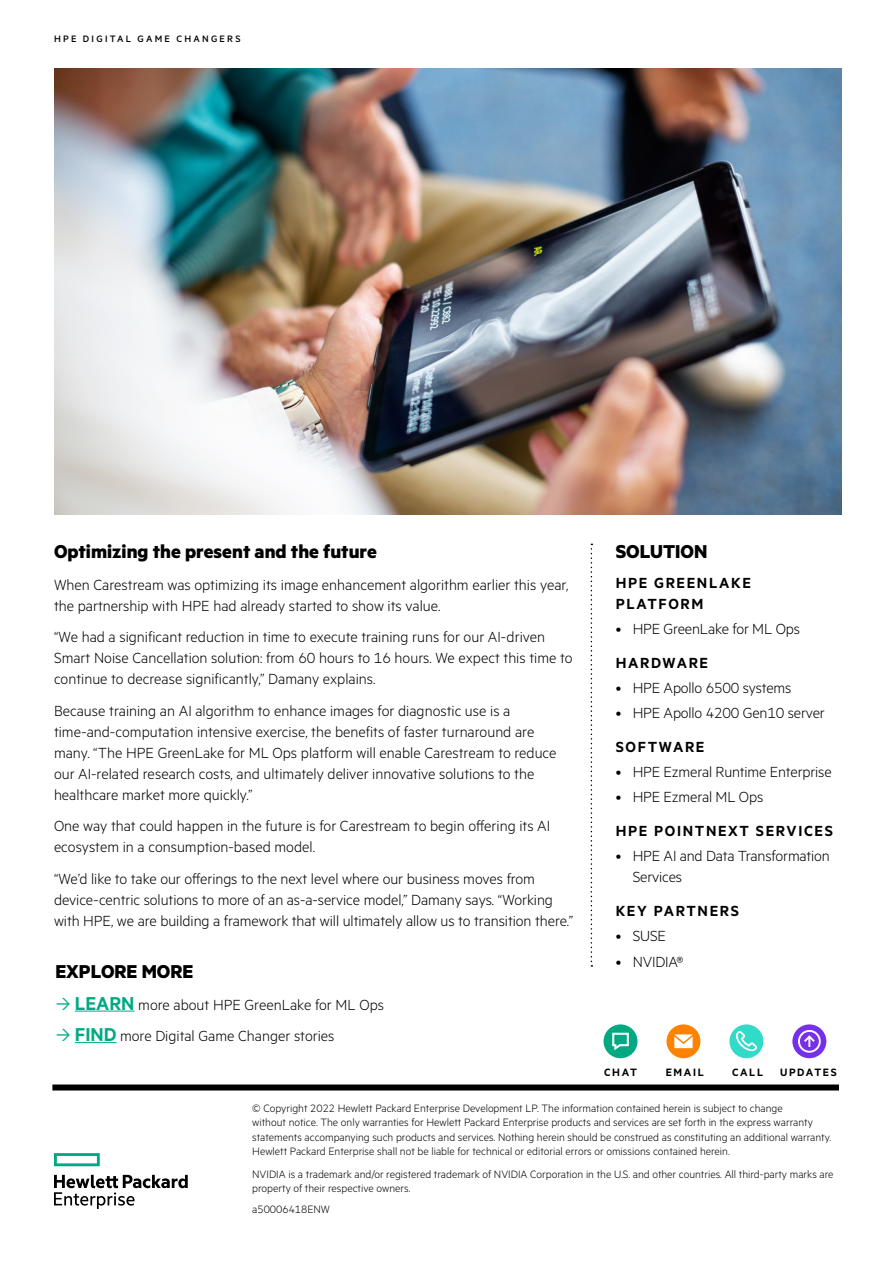
<style>
.page{position:relative;width:893px;height:1263px;background:#fff}
.page>*{position:absolute;margin:0;border:0;box-sizing:border-box;transform-origin:0 0}
.Body_subheading_Metr{font:700 21px "Metric HPE";color:#000}
.Subheading_MetricHPE{font:700 21px "Metric HPE";color:#000}
.Body_text_MetricHPE{font:300 16.5px/21px "Metric HPE";color:#000}
.Sidebar_headline_Met{font:600 16.5px/21px "Metric HPE";letter-spacing:.1em;color:#000}
.Copyright_info_Metri{font:300 12px/14.4px "Metric HPE";color:#000}
.Copyright_without_le{font:300 12px/14.4px "Metric HPE";color:#000}
.t1{font:600 12px "Metric HPE";letter-spacing:.14em;color:#000}
.t2{font:500 10.5px "Metric HPE";letter-spacing:.215em;color:#000}
.s1{font-weight:600;font-size:21px;color:#01a982}
</style>
<div class="page">
<svg style="left:591px;top:544px;width:1px;height:423px"></svg>
<img style="left:54px;top:68px;width:788px;height:446px">
<svg style="left:54px;top:1153px;width:46px;height:13px"></svg>
<svg style="left:54px;top:1175px;width:134px;height:34px"></svg>
<div style="left:52px;top:1084px;width:787px;height:6px;background:#000"></div>
<hr style="left:75px;top:1011px;width:60px;height:1px;background:#01a982">
<hr style="left:75px;top:1042px;width:42px;height:1px;background:#01a982">
<div style="left:604px;top:1024px;width:33px;height:34px;background:#01a982;border-radius:50%"></div>
<svg style="left:612px;top:1033px;width:17px;height:17px"></svg>
<div style="left:729px;top:1024px;width:34px;height:34px;background:#32dac8;border-radius:50%"></div>
<img style="left:736px;top:1032px;width:21px;height:19px">
<div style="left:666px;top:1024px;width:34px;height:34px;background:#ff8300;border-radius:50%"></div>
<svg style="left:674px;top:1034px;width:19px;height:14px"></svg>
<div style="left:792px;top:1024px;width:34px;height:34px;background:#7630ea;border-radius:50%"></div>
<svg style="left:798px;top:1030px;width:23px;height:23px"></svg>
<p class="t2" style="left:54px;top:33px;width:188px">HPE DIGITAL GAME CHANGERS</p>
<p class="Body_subheading_Metr" style="left:54px;top:539px;width:324px">Optimizing the present and the future</p>
<p class="Body_text_MetricHPE" style="left:54px;top:573px;width:516px">When Carestream was optimizing its image enhancement algorithm earlier this year, the partnership with HPE had already started to show its value.</p>
<p class="Body_text_MetricHPE" style="left:54px;top:626px;width:520px">“We had a significant reduction in time to execute training runs for our AI-driven<br>Smart Noise Cancellation solution: from 60 hours to 16 hours. We expect this time to continue to decrease significantly,” Damany explains.</p>
<p class="Body_text_MetricHPE" style="left:54px;top:699px;width:504px">Because training an AI algorithm to enhance images for diagnostic use is a time‑and-computation intensive exercise, the benefits of faster turnaround are many. “The HPE GreenLake for ML Ops platform will enable Carestream to reduce our AI‑related research costs, and ultimately deliver innovative solutions to the healthcare market more quickly.”</p>
<p class="Body_text_MetricHPE" style="left:54px;top:815px;width:498px">One way that could happen in the future is for Carestream to begin offering its AI ecosystem in a consumption-based model.</p>
<p class="Body_text_MetricHPE" style="left:54px;top:867px;width:521px">“We’d like to take our offerings to the next level where our business moves from device-centric solutions to more of an as-a-service model,” Damany says. “Working with HPE, we are building a framework that will ultimately allow us to transition there.”</p>
<p class="Body_subheading_Metr" style="left:55px;top:959px;width:139px">EXPLORE MORE</p>
<p class="Body_text_MetricHPE" style="left:75px;top:993px;width:311px"><span class="s1">LEARN</span> more about HPE GreenLake for ML Ops</p>
<p class="Body_text_MetricHPE" style="left:75px;top:1025px;width:261px"><span class="s1">FIND</span> more Digital Game Changer stories</p>
<p class="Subheading_MetricHPE" style="left:616px;top:539px;width:93px">SOLUTION</p>
<p class="Sidebar_headline_Met" style="left:616px;top:571px;width:137px">HPE GREENLAKE<br>PLATFORM</p>
<p class="Body_text_MetricHPE" style="left:616px;top:617px;width:186px">• HPE GreenLake for ML Ops</p>
<p class="Sidebar_headline_Met" style="left:616px;top:651px;width:94px">HARDWARE</p>
<p class="Body_text_MetricHPE" style="left:616px;top:676px;width:177px">• HPE Apollo 6500 systems</p>
<p class="Body_text_MetricHPE" style="left:616px;top:702px;width:211px">• HPE Apollo 4200 Gen10 server</p>
<p class="Sidebar_headline_Met" style="left:616px;top:736px;width:90px">SOFTWARE</p>
<p class="Body_text_MetricHPE" style="left:616px;top:761px;width:218px">• HPE Ezmeral Runtime Enterprise</p>
<p class="Body_text_MetricHPE" style="left:616px;top:786px;width:149px">• HPE Ezmeral ML Ops</p>
<p class="Sidebar_headline_Met" style="left:616px;top:820px;width:219px">HPE POINTNEXT SERVICES</p>
<p class="Body_text_MetricHPE" style="left:633px;top:845px;width:199px;text-indent:-17px">• HPE AI and Data Transformation<br>Services</p>
<p class="Sidebar_headline_Met" style="left:616px;top:900px;width:125px">KEY PARTNERS</p>
<p class="Body_text_MetricHPE" style="left:616px;top:925px;width:52px">• SUSE</p>
<p class="Body_text_MetricHPE" style="left:616px;top:950px;width:69px">• NVIDIA®</p>
<p class="t1" style="left:604px;top:1065px;width:34px">CHAT</p>
<p class="t1" style="left:666px;top:1065px;width:40px">EMAIL</p>
<p class="t1" style="left:732px;top:1065px;width:33px">CALL</p>
<p class="t1" style="left:780px;top:1065px;width:58px">UPDATES</p>
<p class="Copyright_info_Metri" style="left:252px;top:1100px;width:580px">© Copyright 2022 Hewlett Packard Enterprise Development LP. The information contained herein is subject to change<br>without notice. The only warranties for Hewlett Packard Enterprise products and services are set forth in the express warranty statements accompanying such products and services. Nothing herein should be construed as constituting an additional warranty.<br>Hewlett Packard Enterprise shall not be liable for technical or editorial errors or omissions contained herein.</p>
<p class="Copyright_without_le" style="left:252px;top:1166px;width:583px">NVIDIA is a trademark and/or registered trademark of NVIDIA Corporation in the U.S. and other countries. All third-party marks are property of their respective owners.</p>
<p class="Copyright_info_Metri" style="left:252px;top:1201px;width:79px">a50006418ENW</p>
</div>
